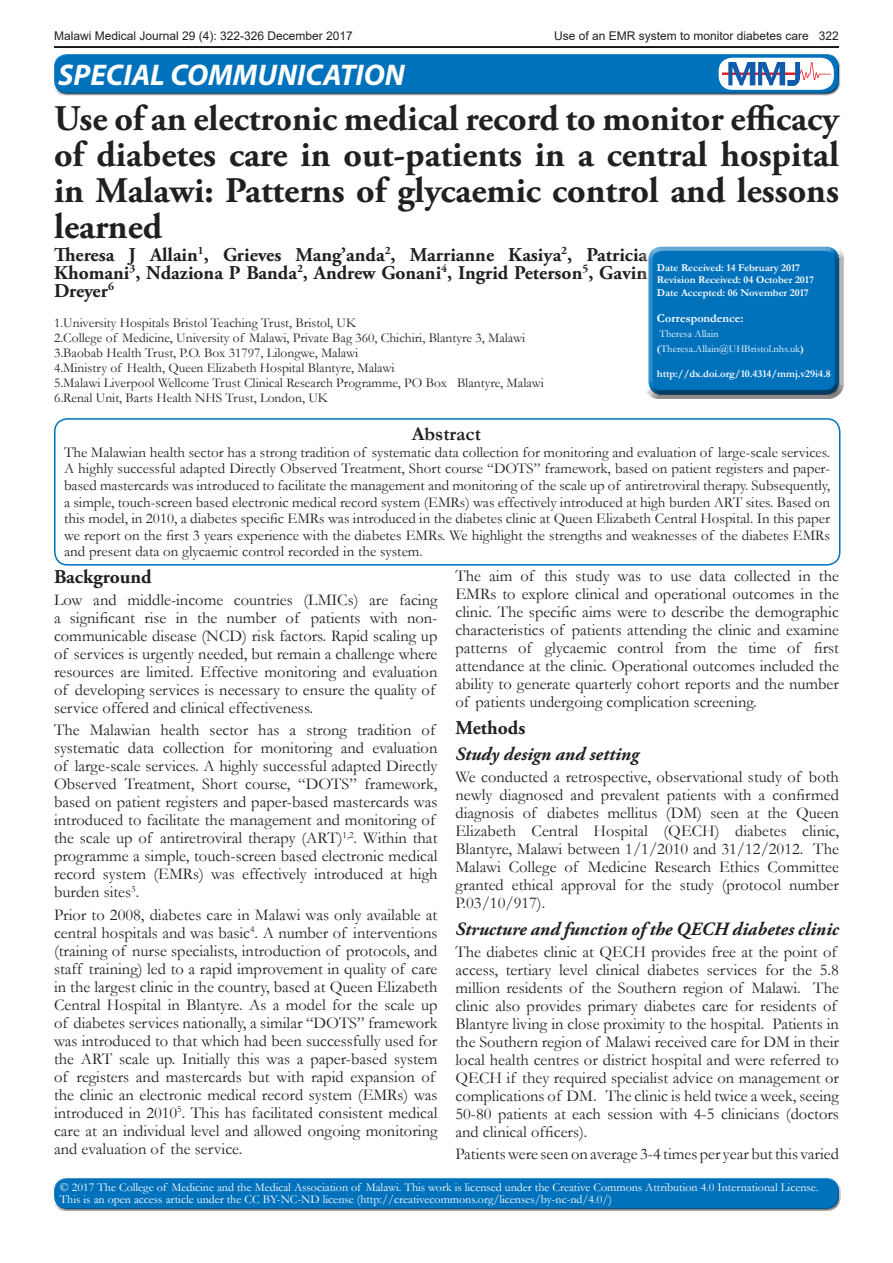
<style>
.page{position:relative;width:893px;height:1263px;background:#fff}
.page>*{position:absolute;margin:0;border:0;box-sizing:border-box;transform-origin:0 0}
.MMJ_Article_Title{font:700 36px/36px "Adobe Garamond Pro";color:#231f20;text-align:justify}
.t1{font:italic 700 30px "Myriad Pro";color:#fff}
.MMJ_Author_Name{font:700 19.5px/18px "Adobe Garamond Pro";color:#231f20;text-align:justify}
.MMJ_Heading_1{font:700 19.5px "Adobe Garamond Pro";color:#231f20}
.MMJ_Main_Abstract_He{font:700 19.5px "Garamond";color:#231f20}
.MMJ_Heading_2{font:italic 700 18.75px "Adobe Garamond Pro";color:#231f20}
.MMJ_Body_Text{font:16.5px/18px "Garamond";color:#231f20}
.MMJ_Abstract_Text{font:15px/16.5px "Garamond";color:#231f20;text-align:justify}
.MMJ_Author_Instituti{font:13.5px "Garamond";color:#231f20}
.t2{font:12px/12px "Garamond";color:#fff}
.MMJ_Article_heading{font:12px "Arial";color:#231f20}
.t3{font:700 12px "Garamond";color:#fff}
.t4{font:700 10.5px/12.8px "Garamond";color:#fff}
.t5{font:10.5px/15px "Garamond";color:#fff}
.s1{font-weight:700}
</style>
<div class="page">
<hr style="left:53px;top:45px;width:787px;height:4px;background:#231f20;opacity:.75">
<div style="left:52px;top:1176px;width:789px;height:28px;background:#fff;opacity:.75"></div>
<div style="left:52px;top:1181px;width:789px;height:30px;background:#231f20;opacity:.75"></div>
<div style="left:54px;top:418px;width:786px;height:148px;border:2px solid #0072bc;border-radius:13px"></div>
<div style="left:52px;top:52px;width:788px;height:39px;background:#fff;opacity:.75"></div>
<div style="left:52px;top:59px;width:788px;height:36px;background:#231f20;opacity:.75"></div>
<div style="left:719px;top:58px;width:115px;height:32px;background:#fff;border-radius:13px"></div>
<img style="left:722px;top:62px;width:108px;height:23px">
<div style="left:643px;top:242px;width:201px;height:149px;background:#fff;opacity:.75"></div>
<div style="left:643px;top:249px;width:201px;height:150px;background:#231f20;opacity:.75"></div>
<p class="MMJ_Article_heading" style="left:54px;top:28px;width:300px">Malawi Medical Journal 29 (4): 322-326 December 2017</p>
<p class="MMJ_Article_heading" style="left:554px;top:28px;width:286px">Use of an EMR system to monitor diabetes care 322</p>
<h2 class="t1" style="left:58px;top:55px;width:348px">SPECIAL COMMUNICATION</h2>
<p class="MMJ_Article_Title" style="left:54px;top:102px;width:786px">Use of an electronic medical record to monitor efficacy of diabetes care in out-patients in a central hospital in Malawi: Patterns of glycaemic control and lessons learned</p>
<p class="MMJ_Author_Name" style="left:54px;top:246px;width:595px">Theresa J Allain<sup>1</sup>, Grieves Mang’anda<sup>2</sup>, Marrianne Kasiya<sup>2</sup>, Patricia Khomani<sup>3</sup>, Ndaziona P Banda<sup>2</sup>, Andrew Gonani<sup>4</sup>, Ingrid Peterson<sup>5</sup>, Gavin Dreyer<sup>6</sup></p>
<p class="MMJ_Author_Instituti" style="left:54px;top:313px;width:304px">1.University Hospitals Bristol Teaching Trust, Bristol, UK</p>
<p class="MMJ_Author_Instituti" style="left:54px;top:328px;width:473px">2.College of Medicine, University of Malawi, Private Bag 360, Chichiri, Blantyre 3, Malawi</p>
<p class="MMJ_Author_Instituti" style="left:54px;top:343px;width:306px">3.Baobab Health Trust, P.O. Box 31797, Lilongwe, Malawi</p>
<p class="MMJ_Author_Instituti" style="left:54px;top:358px;width:342px">4.Ministry of Health, Queen Elizabeth Hospital Blantyre, Malawi</p>
<p class="MMJ_Author_Instituti" style="left:54px;top:373px;width:491px">5.Malawi Liverpool Wellcome Trust Clinical Research Programme, PO Box Blantyre, Malawi</p>
<p class="MMJ_Author_Instituti" style="left:54px;top:388px;width:275px">6.Renal Unit, Barts Health NHS Trust, London, UK</p>
<p class="t4" style="left:657px;top:261px;width:158px">Date Received: 14 February 2017<br>Revision Received: 04 October 2017<br>Date Accepted: 06 November 2017</p>
<p class="t3" style="left:657px;top:310px;width:88px">Correspondence:</p>
<p class="t5" style="left:657px;top:326px;width:148px">Theresa Allain <span class="s1">(</span>Theresa.Allain@UHBristol.nhs.uk<span class="s1">)</span></p>
<p class="t4" style="left:657px;top:368px;width:175px">http://dx.doi.org/10.4314/mmj.v29i4.8</p>
<p class="MMJ_Main_Abstract_He" style="left:412px;top:421px;width:71px">Abstract</p>
<p class="MMJ_Abstract_Text" style="left:64px;top:444px;width:768px">The Malawian health sector has a strong tradition of systematic data collection for monitoring and evaluation of large-scale services.<br>A highly successful adapted Directly Observed Treatment, Short course “DOTS” framework, based on patient registers and paper&shy;based mastercards was introduced to facilitate the management and monitoring of the scale up of antiretroviral therapy. Subsequently, a simple, touch-screen based electronic medical record system (EMRs) was effectively introduced at high burden ART sites. Based on this model, in 2010, a diabetes specific EMRs was introduced in the diabetes clinic at Queen Elizabeth Central Hospital. In this paper we report on the first 3 years experience with the diabetes EMRs. We highlight the strengths and weaknesses of the diabetes EMRs and present data on glycaemic control recorded in the system.</p>
<p class="MMJ_Heading_1" style="left:54px;top:565px;width:99px">Background</p>
<p class="MMJ_Body_Text" style="left:54px;top:590px;width:385px">Low and middle-income countries (LMICs) are facing a significant rise in the number of patients with non&shy;communicable disease (NCD) risk factors. Rapid scaling up of services is urgently needed, but remain a challenge where resources are limited. Effective monitoring and evaluation of developing services is necessary to ensure the quality of service offered and clinical effectiveness.</p>
<p class="MMJ_Body_Text" style="left:54px;top:721px;width:385px">The Malawian health sector has a strong tradition of systematic data collection for monitoring and evaluation of large-scale services. A highly successful adapted Directly Observed Treatment, Short course, “DOTS” framework, based on patient registers and paper-based mastercards was introduced to facilitate the management and monitoring of the scale up of antiretroviral therapy (ART)<sup>1,2</sup>. Within that programme a simple, touch-screen based electronic medical record system (EMRs) was effectively introduced at high burden sites<sup>3</sup>.</p>
<p class="MMJ_Body_Text" style="left:54px;top:905px;width:385px">Prior to 2008, diabetes care in Malawi was only available at central hospitals and was basic<sup>4</sup>. A number of interventions (training of nurse specialists, introduction of protocols, and staff training) led to a rapid improvement in quality of care in the largest clinic in the country, based at Queen Elizabeth Central Hospital in Blantyre. As a model for the scale up of diabetes services nationally, a similar “DOTS” framework was introduced to that which had been successfully used for the ART scale up. Initially this was a paper-based system of registers and mastercards but with rapid expansion of the clinic an electronic medical record system (EMRs) was introduced in 2010<sup>5</sup>. This has facilitated consistent medical care at an individual level and allowed ongoing monitoring and evaluation of the service.</p>
<p class="MMJ_Body_Text" style="left:455px;top:566px;width:385px;text-align:justify">The aim of this study was to use data collected in the EMRs to explore clinical and operational outcomes in the clinic. The specific aims were to describe the demographic characteristics of patients attending the clinic and examine patterns of glycaemic control from the time of first attendance at the clinic. Operational outcomes included the ability to generate quarterly cohort reports and the number of patients undergoing complication screening.</p>
<p class="MMJ_Heading_1" style="left:455px;top:716px;width:71px">Methods</p>
<p class="MMJ_Heading_2" style="left:455px;top:743px;width:185px">Study design and setting</p>
<p class="MMJ_Body_Text" style="left:455px;top:768px;width:385px;text-align:justify">We conducted a retrospective, observational study of both newly diagnosed and prevalent patients with a confirmed diagnosis of diabetes mellitus (DM) seen at the Queen Elizabeth Central Hospital (QECH) diabetes clinic, Blantyre, Malawi between 1/1/2010 and 31/12/2012. The Malawi College of Medicine Research Ethics Committee granted ethical approval for the study (protocol number P.03/10/917).</p>
<p class="MMJ_Heading_2" style="left:455px;top:918px;width:385px">Structure and function of the QECH diabetes clinic</p>
<p class="MMJ_Body_Text" style="left:455px;top:942px;width:385px">The diabetes clinic at QECH provides free at the point of access, tertiary level clinical diabetes services for the 5.8 million residents of the Southern region of Malawi. The clinic also provides primary diabetes care for residents of Blantyre living in close proximity to the hospital. Patients in the Southern region of Malawi received care for DM in their local health centres or district hospital and were referred to QECH if they required specialist advice on management or complications of DM. The clinic is held twice a week, seeing 50-80 patients at each session with 4-5 clinicians (doctors and clinical officers).</p>
<p class="MMJ_Body_Text" style="left:455px;top:1145px;width:385px">Patients were seen on average 3-4 times per year but this varied</p>
<p class="t2" style="left:60px;top:1181px;width:760px">© 2017 The College of Medicine and the Medical Association of Malawi. This work is licensed under the Creative Commons Attribution 4.0 International License.<br>This is an open access article under the CC BY-NC-ND license (http://creativecommons.org/licenses/by-nc-nd/4.0/)</p>
</div>
